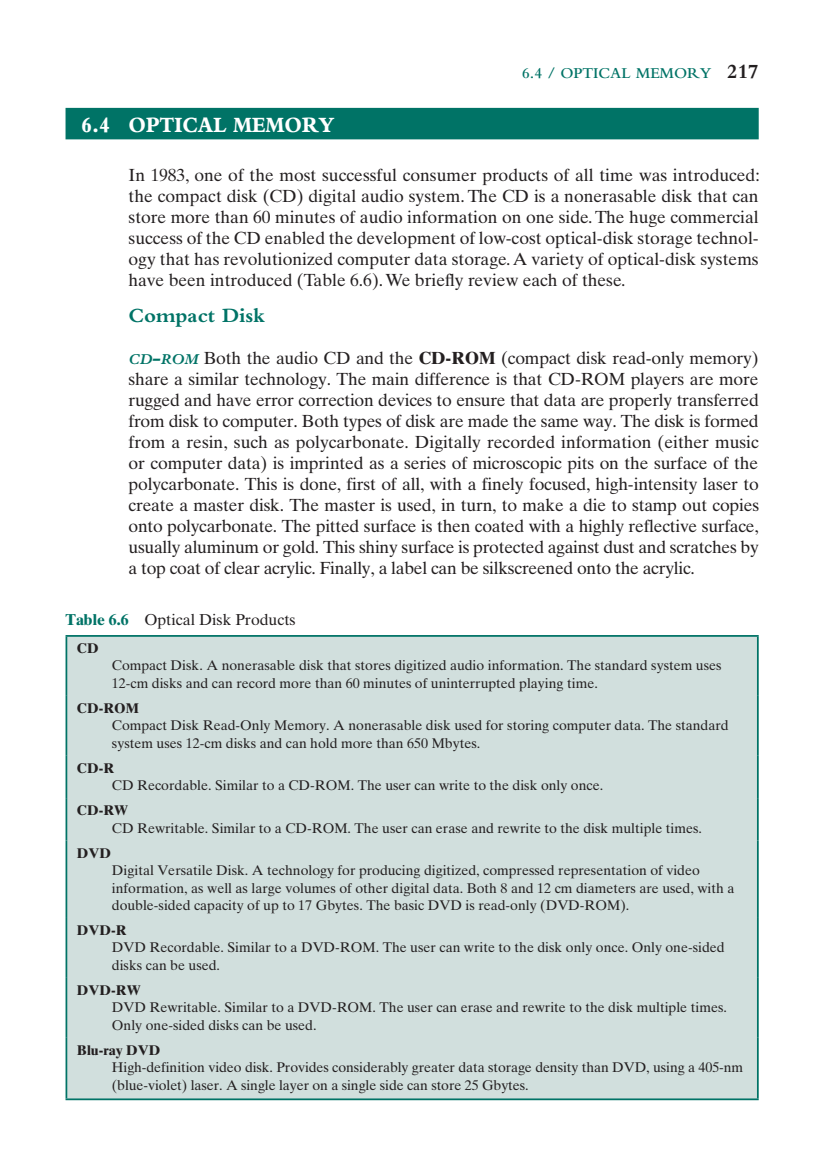
<style>
.page{position:relative;width:823px;height:1171px;background:#fff}
.page>*{position:absolute;margin:0;border:0;box-sizing:border-box;transform-origin:0 0}
.t1{font:800 22.75px "Bembo Std";color:#fff;scale:.9 1}
.t2{font:700 21px "Bembo Std";color:#007366}
.t3{font:17.5px/21px "Times Ten LT Std";letter-spacing:-.015em;color:#231f20;text-align:justify}
.t4{font:15.75px "Times Ten LT Std";color:#231f20}
.t5{font:600 15.75px "Bembo Std";color:#007366}
.t6{font:14px/17.5px "Times Ten LT Std";color:#231f20}
.t7{font:700 14px "Times Ten LT Std";color:#231f20}
.s1{font-weight:700;font-size:21px;color:#231f20}
.s2{font-family:"Bembo Std";font-weight:700;font-style:italic;font-size:15.75px;color:#007366}
.s3{font-family:"Bembo Std";font-weight:700;font-style:italic;font-size:21px;color:#007366}
.s4{font-weight:700}
.s5{font-weight:700;color:#007366}
</style>
<div class="page">
<div style="left:67px;top:637px;width:690px;height:461px;background:#d1dfdd"></div>
<hr style="left:66px;top:635px;width:693px;height:2px;background:#007366">
<hr style="left:66px;top:637px;width:1px;height:59px;background:#007366">
<hr style="left:757px;top:637px;width:2px;height:59px;background:#007366">
<hr style="left:66px;top:696px;width:1px;height:59px;background:#007366">
<hr style="left:757px;top:696px;width:2px;height:59px;background:#007366">
<hr style="left:66px;top:755px;width:1px;height:43px;background:#007366">
<hr style="left:757px;top:755px;width:2px;height:43px;background:#007366">
<hr style="left:66px;top:798px;width:1px;height:42px;background:#007366">
<hr style="left:757px;top:798px;width:2px;height:42px;background:#007366">
<hr style="left:66px;top:840px;width:1px;height:78px;background:#007366">
<hr style="left:757px;top:840px;width:2px;height:78px;background:#007366">
<hr style="left:66px;top:918px;width:1px;height:59px;background:#007366">
<hr style="left:757px;top:918px;width:2px;height:59px;background:#007366">
<hr style="left:66px;top:977px;width:1px;height:60px;background:#007366">
<hr style="left:757px;top:977px;width:2px;height:60px;background:#007366">
<hr style="left:66px;top:1037px;width:1px;height:61px;background:#007366">
<hr style="left:757px;top:1037px;width:2px;height:61px;background:#007366">
<hr style="left:66px;top:1098px;width:693px;height:2px;background:#007366">
<div style="left:66px;top:108px;width:693px;height:31px;background:#007366"></div>
<p class="t5" style="left:522px;top:65px;width:238px">6.4 / OPTICAL MEMORY <span class="s1">217</span></p>
<p class="t1" style="left:81px;top:111px;width:283px">6.4 OPTICAL MEMORY</p>
<p class="t3" style="left:129px;top:164px;width:633px">In 1983, one of the most successful consumer products of all time was introduced: the compact disk (CD) digital audio system. The CD is a nonerasable disk that can store more than 60 minutes of audio information on one side. The huge commercial success of the CD enabled the development of low-cost optical-disk storage technol&shy;ogy that has revolutionized computer data storage. A variety of optical-disk systems have been introduced (Table 6.6). We briefly review each of these.</p>
<p class="t2" style="left:129px;top:304px;width:138px">Compact Disk</p>
<p class="t3" style="left:129px;top:348px;width:632px"><span class="s2">CD</span><span class="s3">-</span><span class="s2">ROM</span> Both the audio CD and the <span class="s4">CD--ROM</span> (compact disk read--only memory) share a similar technology. The main difference is that CD--ROM players are more rugged and have error correction devices to ensure that data are properly transferred from disk to computer. Both types of disk are made the same way. The disk is formed from a resin, such as polycarbonate. Digitally recorded information (either music or computer data) is imprinted as a series of microscopic pits on the surface of the polycarbonate. This is done, first of all, with a finely focused, high--intensity laser to create a master disk. The master is used, in turn, to make a die to stamp out copies onto polycarbonate. The pitted surface is then coated with a highly reflective surface, usually aluminum or gold. This shiny surface is protected against dust and scratches by a top coat of clear acrylic. Finally, a label can be silkscreened onto the acrylic.</p>
<p class="t4" style="left:66px;top:610px;width:232px"><span class="s5">Table 6.6</span> Optical Disk Products</p>
<p class="t7" style="left:77px;top:639px;width:23px">CD</p>
<p class="t6" style="left:112px;top:657px;width:611px">Compact Disk. A nonerasable disk that stores digitized audio information. The standard system uses<br>12-cm disks and can record more than 60 minutes of uninterrupted playing time.</p>
<p class="t6" style="left:112px;top:699px;width:618px;text-indent:-35px"><span class="s4">CD-ROM<br></span>Compact Disk Read-Only Memory. A nonerasable disk used for storing computer data. The standard system uses 12-cm disks and can hold more than 650 Mbytes.</p>
<p class="t6" style="left:112px;top:759px;width:493px;text-indent:-35px"><span class="s4">CD-R<br></span>CD Recordable. Similar to a CD-ROM. The user can write to the disk only once.</p>
<p class="t6" style="left:112px;top:801px;width:592px;text-indent:-35px"><span class="s4">CD-RW<br></span>CD Rewritable. Similar to a CD-ROM. The user can erase and rewrite to the disk multiple times.</p>
<p class="t7" style="left:77px;top:844px;width:36px">DVD</p>
<p class="t6" style="left:112px;top:861px;width:624px">Digital Versatile Disk. A technology for producing digitized, compressed representation of video information, as well as large volumes of other digital data. Both 8 and 12 cm diameters are used, with a double-sided capacity of up to 17 Gbytes. The basic DVD is read-only (DVD-ROM).</p>
<p class="t6" style="left:112px;top:921px;width:614px;text-indent:-35px"><span class="s4">DVD-R<br></span>DVD Recordable. Similar to a DVD-ROM. The user can write to the disk only once. Only one-sided disks can be used.</p>
<p class="t6" style="left:112px;top:981px;width:616px;text-indent:-35px"><span class="s4">DVD-RW<br></span>DVD Rewritable. Similar to a DVD-ROM. The user can erase and rewrite to the disk multiple times.<br>Only one-sided disks can be used.</p>
<p class="t6" style="left:112px;top:1041px;width:633px;text-indent:-35px"><span class="s4">Blu-ray DVD<br></span>High-definition video disk. Provides considerably greater data storage density than DVD, using a 405-nm (blue-violet) laser. A single layer on a single side can store 25 Gbytes.</p>
</div>
